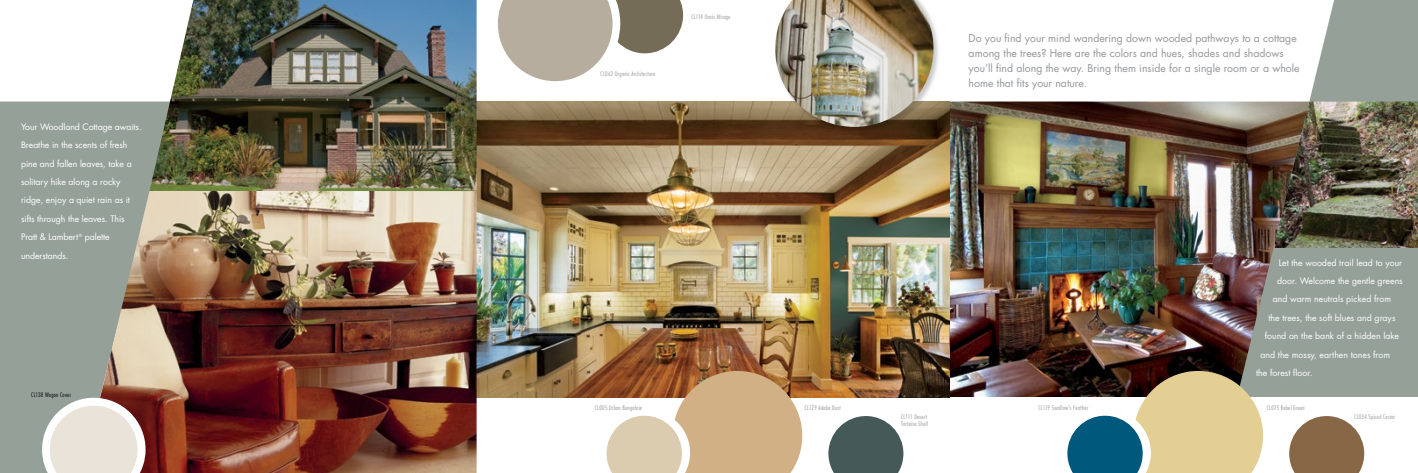
<style>
.page{position:relative;width:1418px;height:473px;background:#fff}
.page>*{position:absolute;margin:0;border:0;box-sizing:border-box;transform-origin:0 0}
.t1{font:10.5px/14.9px "Futura";color:#939598}
.t2{font:8.75px/18.4px "Futura";letter-spacing:-.005em;color:#fff}
.t3{font:300 condensed 6.12px/7.4px "Futura";letter-spacing:.05em;color:#939598}
.t4{font:300 condensed 6.12px "Futura";letter-spacing:.045em;color:#000}
</style>
<div class="page">
<img style="left:476px;top:101px;width:742px;height:297px">
<svg style="left:1218px;top:0;width:199px;height:397px;fill:#95a198"></svg>
<img style="left:1274px;top:101px;width:144px;height:147px">
<div style="left:0;top:101px;width:149px;height:371px;background:#95a198"></div>
<img style="left:82px;top:190px;width:394px;height:282px">
<img style="left:149px;top:0;width:327px;height:191px">
<div style="left:773px;top:0;width:167px;height:134px;background:#000;opacity:.22"></div>
<img style="left:775px;top:0;width:158px;height:127px">
<svg style="left:38px;top:393px;width:111px;height:79px"></svg>
<svg style="left:828px;top:416px;width:75px;height:56px;background:#627373"></svg>
<svg style="left:1289px;top:416px;width:75px;height:56px;background:#9b7f63"></svg>
<svg style="left:606px;top:371px;width:196px;height:101px;background:#cfaf8d"></svg>
<svg style="left:1067px;top:371px;width:196px;height:101px;background:#a0a38a"></svg>
<svg style="left:498px;top:0;width:185px;height:81px"></svg>
<p class="t2" style="left:21px;top:117px;width:122px">Your Woodland Cottage awaits.<br>Breathe in the scents of fresh pine and fallen leaves, take a solitary hike along a rocky ridge, enjoy a quiet rain as it sifts through the leaves. This<br>Pratt &amp; Lambert <sup>®</sup> palette understands.</p>
<p class="t4" style="left:31px;top:390px;width:41px">CL138 Wagon Cover</p>
<p class="t3" style="left:600px;top:70px;width:56px">CL062 Organic Architecture</p>
<p class="t3" style="left:691px;top:13px;width:41px">CL114 Oasis Mirage</p>
<p class="t1" style="left:968px;top:31px;width:332px">Do you find your mind wandering down wooded pathways to a cottage among the trees? Here are the colors and hues, shades and shadows you’ll find along the way. Bring them inside for a single room or a whole home that fits your nature.</p>
<p class="t3" style="left:595px;top:404px;width:49px">CL005 Urban Bungalow</p>
<p class="t3" style="left:805px;top:404px;width:38px">CL129 Adobe Dust</p>
<p class="t3" style="left:901px;top:412px;width:28px">CL111 Desert<br>Tortoise Shell</p>
<p class="t3" style="left:1038px;top:404px;width:51px">CL119 Swallow’s Feather</p>
<p class="t2" style="left:1278px;top:253px;width:125px">Let the wooded trail lead to your</p>
<p class="t2" style="left:1277px;top:271px;width:127px">door. Welcome the gentle greens</p>
<p class="t2" style="left:1272px;top:290px;width:120px">and warm neutrals picked from</p>
<p class="t2" style="left:1268px;top:308px;width:129px">the trees, the soft blues and grays</p>
<p class="t2" style="left:1264px;top:326px;width:136px">found on the bank of a hidden lake</p>
<p class="t2" style="left:1260px;top:345px;width:131px">and the mossy, earthen tones from</p>
<p class="t2" style="left:1256px;top:363px;width:58px">the forest floor.</p>
<p class="t3" style="left:1266px;top:404px;width:39px">CL075 Rebel Green</p>
<p class="t3" style="left:1354px;top:412px;width:42px">CL034 Spiced Cocoa</p>
</div>
